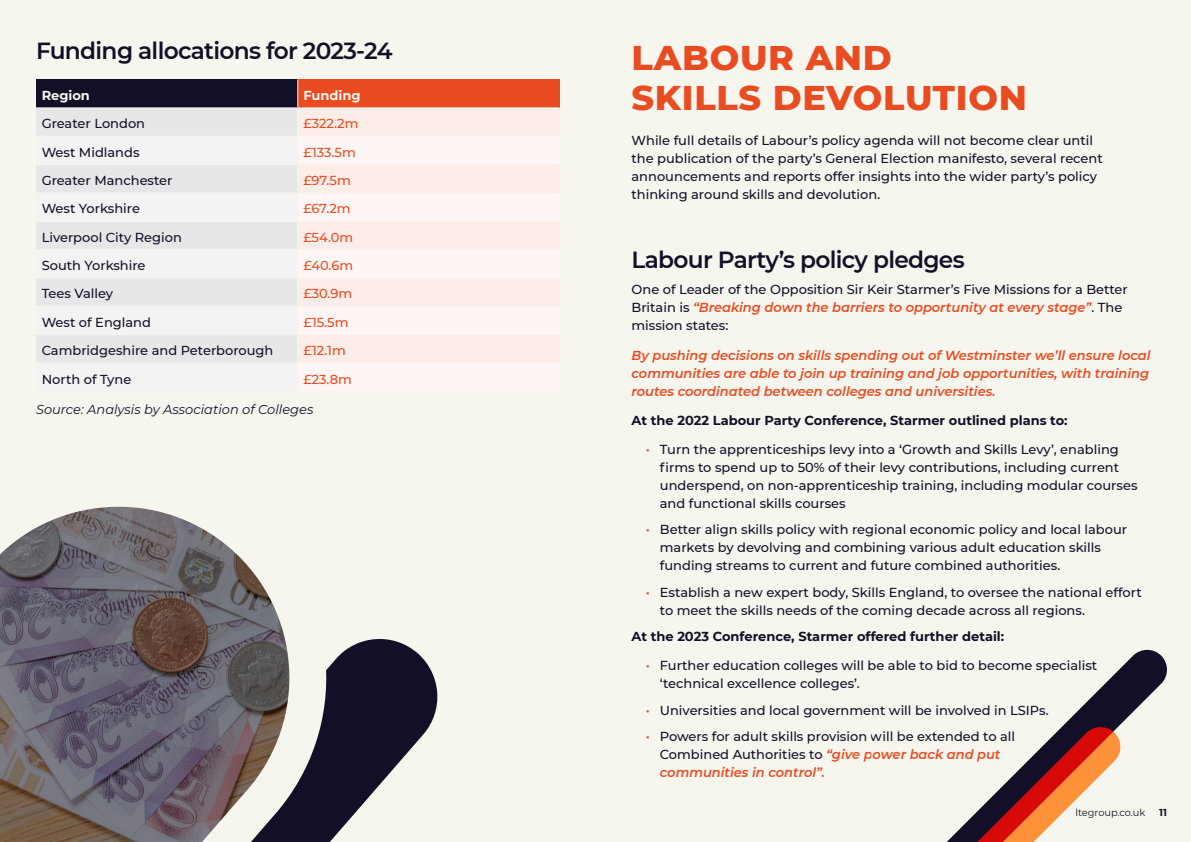
<style>
.page{position:relative;width:1191px;height:842px;background:#fff}
.page>*{position:absolute;margin:0;border:0;box-sizing:border-box;transform-origin:0 0}
.t1{font:800 35px/40px "Montserrat";letter-spacing:.02em;color:#e94c20}
.t2{font:600 23.3px "Montserrat";letter-spacing:-.03em;color:#121026}
.t3{font:500 13px/18px "Montserrat";color:#121026}
.t4{font:italic 600 13px/18px "Montserrat";color:#e94c20;text-align:justify}
.t5{font:700 13px "Montserrat";color:#121026}
.t6{font:500 13px "Montserrat";color:#e94c20}
.t7{font:italic 13px "Montserrat";color:#121026}
.t8{font:700 13px "Montserrat";color:#f6f5ee}
.t9{font:700 10px "Montserrat";color:#121026}
.t10{font:9.8px "Montserrat";color:#121026}
.s1{font-weight:600;font-style:italic;color:#e94c20}
.s2{color:#e94c20}
</style>
<div class="page">
<div style="left:595px;top:0;width:596px;height:842px;background:#f6f5ee"></div>
<div style="left:0;top:0;width:595px;height:842px;background:#f6f5ee"></div>
<div style="left:36px;top:80px;width:262px;height:28px;background:#121026"></div>
<div style="left:298px;top:80px;width:261px;height:28px;background:#e94c20"></div>
<div style="left:36px;top:109px;width:261px;height:27px;background:#e7e7e9"></div>
<svg style="left:36px;top:165px;width:261px;height:197px;fill:#e7e7e9"></svg>
<hr style="left:36px;top:107px;width:262px;height:1px;background:#f6f5ee">
<hr style="left:298px;top:107px;width:261px;height:1px;background:#f6f5ee">
<hr style="left:36px;top:192px;width:262px;height:1px;background:#f6f5ee">
<hr style="left:36px;top:221px;width:262px;height:1px;background:#f6f5ee">
<hr style="left:36px;top:249px;width:262px;height:1px;background:#f6f5ee">
<hr style="left:36px;top:277px;width:262px;height:1px;background:#f6f5ee">
<hr style="left:36px;top:306px;width:262px;height:1px;background:#f6f5ee">
<hr style="left:36px;top:334px;width:262px;height:1px;background:#f6f5ee">
<svg style="left:297px;top:80px;width:1px;height:28px"></svg>
<svg style="left:374px;top:639px;width:64px;height:152px;fill:#121026"></svg>
<svg style="left:0;top:506px;width:374px;height:336px"></svg>
<svg style="left:1064px;top:649px;width:103px;height:76px"></svg>
<svg style="left:947px;top:725px;width:174px;height:117px"></svg>
<h2 class="t2" style="left:36px;top:34px;width:358px">Funding allocations for 2023-24</h2>
<p class="t8" style="left:42px;top:86px;width:50px">Region</p>
<p class="t8" style="left:303px;top:86px;width:59px">Funding</p>
<p class="t3" style="left:42px;top:114px;width:105px">Greater London</p>
<p class="t6" style="left:303px;top:115px;width:56px">£322.2m</p>
<p class="t3" style="left:42px;top:143px;width:99px">West Midlands</p>
<p class="t6" style="left:303px;top:143px;width:54px">£133.5m</p>
<p class="t3" style="left:42px;top:171px;width:132px">Greater Manchester</p>
<p class="t6" style="left:303px;top:171px;width:49px">£97.5m</p>
<p class="t3" style="left:42px;top:199px;width:100px">West Yorkshire</p>
<p class="t6" style="left:303px;top:200px;width:49px">£67.2m</p>
<p class="t3" style="left:42px;top:228px;width:142px">Liverpool City Region</p>
<p class="t6" style="left:303px;top:228px;width:51px">£54.0m</p>
<p class="t3" style="left:42px;top:256px;width:105px">South Yorkshire</p>
<p class="t6" style="left:303px;top:256px;width:51px">£40.6m</p>
<p class="t3" style="left:42px;top:284px;width:73px">Tees Valley</p>
<p class="t6" style="left:303px;top:285px;width:50px">£30.9m</p>
<p class="t3" style="left:42px;top:313px;width:111px">West of England</p>
<p class="t6" style="left:303px;top:313px;width:47px">£15.5m</p>
<p class="t3" style="left:42px;top:341px;width:233px">Cambridgeshire and Peterborough</p>
<p class="t6" style="left:303px;top:341px;width:44px">£12.1m</p>
<p class="t3" style="left:42px;top:369px;width:91px">North of Tyne</p>
<p class="t6" style="left:303px;top:370px;width:50px">£23.8m</p>
<p class="t7" style="left:36px;top:400px;width:279px">Source: Analysis by Association of Colleges</p>
<h1 class="t1" style="left:631px;top:36px;width:397px">LABOUR AND<br>SKILLS DEVOLUTION</h1>
<p class="t3" style="left:631px;top:131px;width:473px">While full details of Labour’s policy agenda will not become clear until the publication of the party’s General Election manifesto, several recent announcements and reports offer insights into the wider party’s policy thinking around skills and devolution.</p>
<h2 class="t2" style="left:631px;top:243px;width:335px">Labour Party’s policy pledges</h2>
<p class="t3" style="left:631px;top:280px;width:498px">One of Leader of the Opposition Sir Keir Starmer’s Five Missions for a Better<br>Britain is <span class="s1">“Breaking down the barriers to opportunity at every stage”</span>. The mission states:</p>
<p class="t4" style="left:631px;top:345px;width:520px">By pushing decisions on skills spending out of Westminster we’ll ensure local communities are able to join up training and job opportunities, with training routes coordinated between colleges and universities.</p>
<p class="t5" style="left:631px;top:411px;width:437px">At the 2022 Labour Party Conference, Starmer outlined plans to:</p>
<p class="t3" style="left:660px;top:440px;width:479px;text-indent:-14px"><span class="s2">•</span> Turn the apprenticeships levy into a ‘Growth and Skills Levy’, enabling firms to spend up to 50% of their levy contributions, including current underspend, on non-apprenticeship training, including modular courses and functional skills courses</p>
<p class="t3" style="left:660px;top:520px;width:469px;text-indent:-14px"><span class="s2">•</span> Better align skills policy with regional economic policy and local labour markets by devolving and combining various adult education skills funding streams to current and future combined authorities.</p>
<p class="t3" style="left:660px;top:583px;width:483px;text-indent:-14px"><span class="s2">•</span> Establish a new expert body, Skills England, to oversee the national effort to meet the skills needs of the coming decade across all regions.</p>
<p class="t5" style="left:631px;top:627px;width:374px">At the 2023 Conference, Starmer offered further detail:</p>
<p class="t3" style="left:660px;top:656px;width:439px;text-indent:-14px"><span class="s2">•</span> Further education colleges will be able to bid to become specialist ‘technical excellence colleges’.</p>
<p class="t3" style="left:645px;top:701px;width:404px"><span class="s2">•</span> Universities and local government will be involved in LSIPs.</p>
<p class="t3" style="left:660px;top:727px;width:357px;text-indent:-14px"><span class="s2">•</span> Powers for adult skills provision will be extended to all<br>Combined Authorities to <span class="s1">“give power back and put communities in control”.</span></p>
<p class="t10" style="left:1075px;top:806px;width:71px">ltegroup.co.uk</p>
<p class="t9" style="left:1159px;top:805px;width:9px">11</p>
</div>
